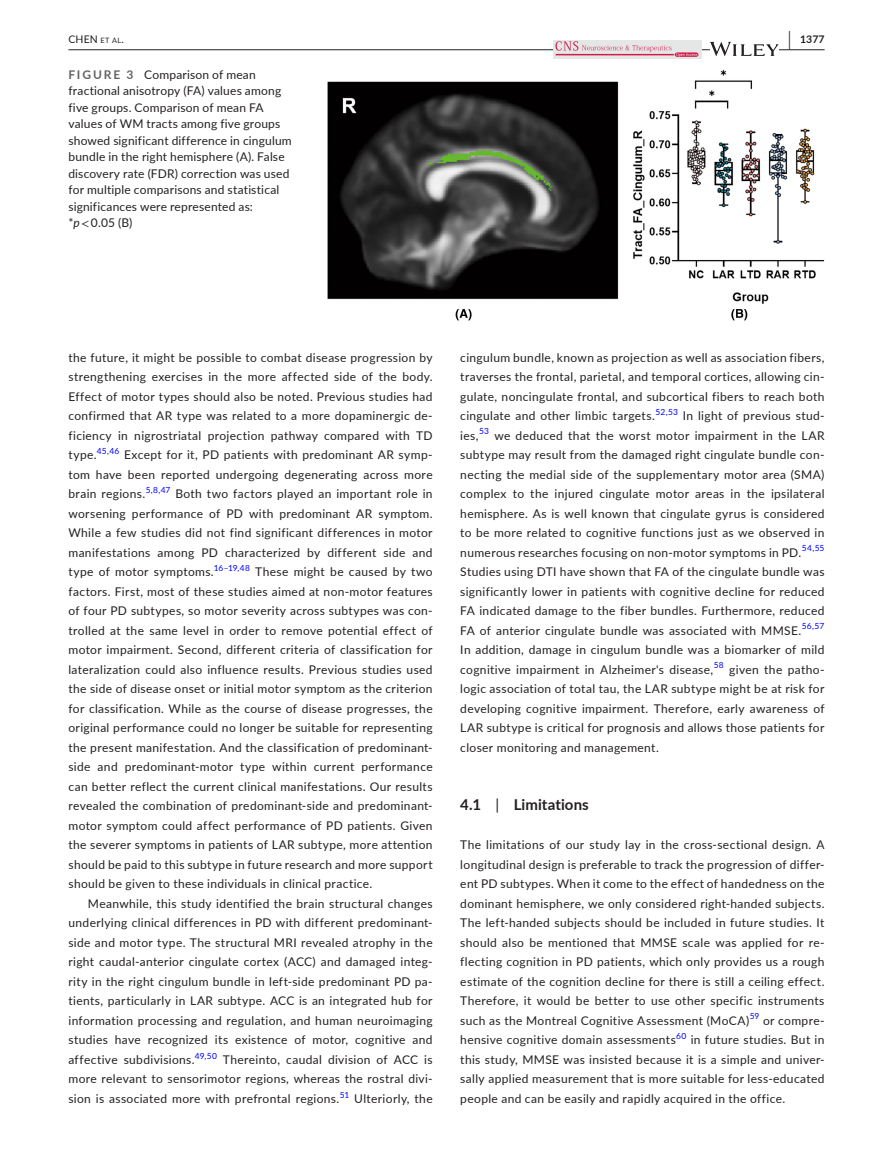
<style>
.page{position:relative;width:893px;height:1174px;background:#fff}
.page>*{position:absolute;margin:0;border:0;box-sizing:border-box;transform-origin:0 0}
.t1{font:700 15px "Lato";letter-spacing:.005em;color:#231f20}
.t2{font:12px/19.5px "Lato";letter-spacing:.025em;color:#231f20;text-align:justify}
.t3{font:10.5px "Lato";color:#231f20}
.t4{font:700 10.5px "Lato";color:#231f20}
.t5{font:8.4px "Lato";letter-spacing:.025em;color:#00f}
.s1{font-size:7.35px}
.s2{font-size:19.5px}
.s3{font-weight:700;color:#636366}
.s4{font-style:italic}
.s5{font-family:"STIX"}
.s6{font-weight:400}
</style>
<div class="page">
<hr style="left:68px;top:49px;width:756px;height:1px;background:#231f20">
<div style="left:553px;top:40px;width:148px;height:18px;background:#e5e6e6"></div>
<svg style="left:555px;top:41px;width:142px;height:16px"></svg>
<svg style="left:710px;top:42px;width:69px;height:14px"></svg>
<img style="left:327px;top:69px;width:497px;height:251px">
<p class="t3" style="left:68px;top:31px;width:57px">CHEN <span class="s1">et al</span>.</p>
<p class="t4" style="left:789px;top:31px;width:37px"><span class="s2">|</span> 1377</p>
<p class="t2" style="left:68px;top:66px;width:225px;line-height:16.5px;text-align:left"><span class="s3">FIGURE 3</span> Comparison of mean fractional anisotropy (FA) values among five groups. Comparison of mean FA values of WM tracts among five groups showed significant difference in cingulum bundle in the right hemisphere (A). False discovery rate (FDR) correction was used for multiple comparisons and statistical significances were represented as:<br>*<span class="s4">p</span><span class="s5">&lt;</span> 0.05 (B)</p>
<p class="t2" style="left:68px;top:347px;width:366px">the future, it might be possible to combat disease progression by strengthening exercises in the more affected side of the body.<br>Effect of motor types should also be noted. Previous studies had confirmed that AR type was related to a more dopaminergic de&shy;ficiency in nigrostriatal projection pathway compared with TD type.</p>
<p class="t5" style="left:97px;top:445px;width:24px">45,46</p>
<p class="t2" style="left:68px;top:444px;width:366px;text-indent:56px">Except for it, PD patients with predominant AR symp&shy;tom have been reported undergoing degenerating across more brain regions.</p>
<p class="t5" style="left:146px;top:484px;width:26px">5,8,47</p>
<p class="t2" style="left:68px;top:483px;width:366px;text-indent:107px">Both two factors played an important role in worsening performance of PD with predominant AR symptom.<br>While a few studies did not find significant differences in motor manifestations among PD characterized by different side and type of motor symptoms.</p>
<p class="t5" style="left:214px;top:562px;width:38px">16–19,48</p>
<p class="t2" style="left:68px;top:561px;width:366px;text-indent:187px">These might be caused by two factors. First, most of these studies aimed at non-motor features of four PD subtypes, so motor severity across subtypes was con&shy;trolled at the same level in order to remove potential effect of motor impairment. Second, different criteria of classification for lateralization could also influence results. Previous studies used the side of disease onset or initial motor symptom as the criterion for classification. While as the course of disease progresses, the original performance could no longer be suitable for representing the present manifestation. And the classification of predominant&shy;side and predominant-motor type within current performance can better reflect the current clinical manifestations. Our results revealed the combination of predominant-side and predominant&shy;motor symptom could affect performance of PD patients. Given the severer symptoms in patients of LAR subtype, more attention should be paid to this subtype in future research and more support should be given to these individuals in clinical practice.</p>
<p class="t2" style="left:68px;top:893px;width:366px;text-indent:20px">Meanwhile, this study identified the brain structural changes underlying clinical differences in PD with different predominant&shy;side and motor type. The structural MRI revealed atrophy in the right caudal-anterior cingulate cortex (ACC) and damaged integ&shy;rity in the right cingulum bundle in left-side predominant PD pa&shy;tients, particularly in LAR subtype. ACC is an integrated hub for information processing and regulation, and human neuroimaging studies have recognized its existence of motor, cognitive and affective subdivisions.<sup>49,50</sup> Thereinto, caudal division of ACC is more relevant to sensorimotor regions, whereas the rostral divi&shy;sion is associated more with prefrontal regions.<sup>51</sup> Ulteriorly, the</p>
<p class="t2" style="left:460px;top:347px;width:366px">cingulum bundle, known as projection as well as association fibers, traverses the frontal, parietal, and temporal cortices, allowing cin&shy;gulate, noncingulate frontal, and subcortical fibers to reach both cingulate and other limbic targets.</p>
<p class="t5" style="left:655px;top:406px;width:24px">52,53</p>
<p class="t2" style="left:683px;top:405px;width:143px">In light of previous stud-</p>
<p class="t2" style="left:460px;top:425px;width:20px">ies,</p>
<p class="t5" style="left:479px;top:425px;width:12px">53</p>
<p class="t2" style="left:460px;top:425px;width:366px;text-indent:34px">we deduced that the worst motor impairment in the LAR subtype may result from the damaged right cingulate bundle con&shy;necting the medial side of the supplementary motor area (SMA) complex to the injured cingulate motor areas in the ipsilateral hemisphere. As is well known that cingulate gyrus is considered to be more related to cognitive functions just as we observed in numerous researches focusing on non-motor symptoms in PD.</p>
<p class="t5" style="left:802px;top:542px;width:24px">54,55</p>
<p class="t2" style="left:460px;top:561px;width:366px">Studies using DTI have shown that FA of the cingulate bundle was significantly lower in patients with cognitive decline for reduced FA indicated damage to the fiber bundles. Furthermore, reduced FA of anterior cingulate bundle was associated with MMSE.</p>
<p class="t5" style="left:802px;top:620px;width:24px">56,57</p>
<p class="t2" style="left:460px;top:639px;width:366px">In addition, damage in cingulum bundle was a biomarker of mild cognitive impairment in Alzheimer's disease,</p>
<p class="t5" style="left:714px;top:659px;width:12px">58</p>
<p class="t2" style="left:460px;top:659px;width:366px;text-indent:269px">given the patho&shy;logic association of total tau, the LAR subtype might be at risk for developing cognitive impairment. Therefore, early awareness of LAR subtype is critical for prognosis and allows those patients for closer monitoring and management.</p>
<p class="t1" style="left:460px;top:794px;width:130px">4.1 <span class="s6">|</span> Limitations</p>
<p class="t2" style="left:460px;top:834px;width:366px">The limitations of our study lay in the cross-sectional design. A longitudinal design is preferable to track the progression of differ&shy;ent PD subtypes. When it come to the effect of handedness on the dominant hemisphere, we only considered right-handed subjects.<br>The left-handed subjects should be included in future studies. It should also be mentioned that MMSE scale was applied for re&shy;flecting cognition in PD patients, which only provides us a rough estimate of the cognition decline for there is still a ceiling effect.<br>Therefore, it would be better to use other specific instruments such as the Montreal Cognitive Assessment (MoCA)<sup>59</sup> or compre&shy;hensive cognitive domain assessments<sup>60</sup> in future studies. But in this study, MMSE was insisted because it is a simple and univer&shy;sally applied measurement that is more suitable for less-educated people and can be easily and rapidly acquired in the office.</p>
</div>
